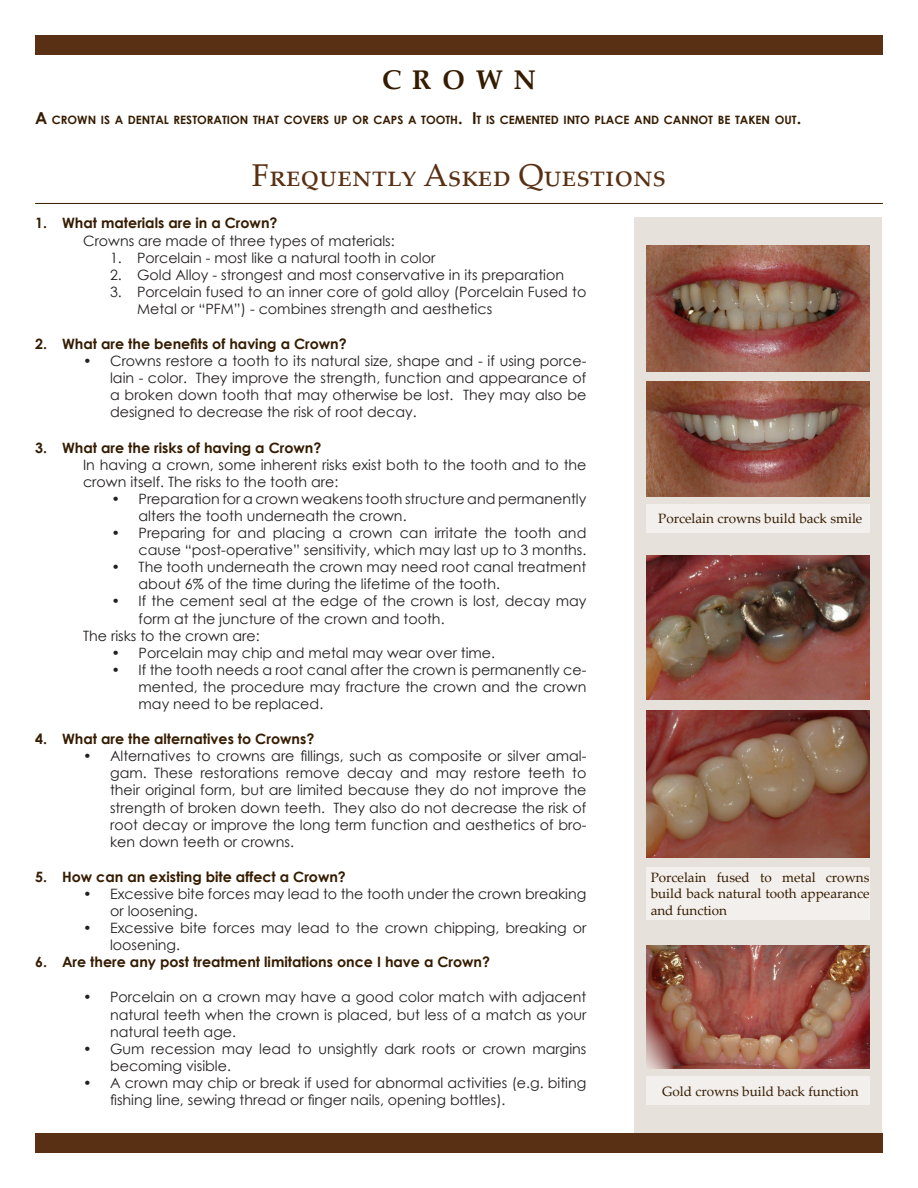
<style>
.page{position:relative;width:918px;height:1188px;background:#fff}
.page>*{position:absolute;margin:0;border:0;box-sizing:border-box;transform-origin:0 0}
.Paragraph_Style_3{font:31.5px "Palatino Linotype";color:#593013}
.t1{font:700 27px "Palatino Linotype";letter-spacing:.4em;color:#351c00}
.t2{font:14.25px/17.1px "Century Gothic";color:#231f20}
.t3{font:700 14.25px "Century Gothic";color:#351c00}
.t4{font:13.5px/16.2px "Palatino Linotype";color:#351c00;text-align:justify}
.t5{font:700 11.55px "Century Gothic";color:#351c00}
.s1{font-size:16.5px}
</style>
<div class="page">
<div style="left:35px;top:1133px;width:848px;height:20px;background:#593013"></div>
<div style="left:35px;top:35px;width:848px;height:20px;background:#593013"></div>
<div style="left:635px;top:218px;width:247px;height:915px;background:#e6e2db"></div>
<img style="left:646px;top:246px;width:224px;height:125px">
<img style="left:646px;top:382px;width:224px;height:114px">
<img style="left:646px;top:555px;width:224px;height:145px">
<img style="left:646px;top:710px;width:224px;height:148px">
<img style="left:647px;top:946px;width:223px;height:123px">
<div style="left:646px;top:504px;width:224px;height:29px;background:#f2efec"></div>
<div style="left:646px;top:867px;width:224px;height:53px;background:#f2efec"></div>
<div style="left:646px;top:1076px;width:224px;height:29px;background:#f2efec"></div>
<hr style="left:35px;top:203px;width:848px;height:1px;background:#351c00">
<p class="t1" style="left:382px;top:60px;width:155px">CROWN</p>
<p class="t5" style="left:35px;top:111px;width:768px"><span class="s1">A</span> CROWN IS A DENTAL RESTORATION THAT COVERS UP OR CAPS A TOOTH<span class="s1">. I</span>T IS CEMENTED INTO PLACE AND CANNOT BE TAKEN OUT<span class="s1">.</span></p>
<p class="Paragraph_Style_3" style="left:252px;top:153px;width:416px">Frequently Asked Questions</p>
<p class="t3" style="left:35px;top:212px;width:244px">1. What materials are in a Crown?</p>
<p class="t2" style="left:83px;top:232px;width:313px">Crowns are made of three types of materials:</p>
<p class="t2" style="left:110px;top:249px;width:327px">1. Porcelain - most like a natural tooth in color</p>
<p class="t2" style="left:110px;top:266px;width:455px">2. Gold Alloy - strongest and most conservative in its preparation</p>
<p class="t2" style="left:137px;top:283px;width:451px;text-indent:-27px">3. Porcelain fused to an inner core of gold alloy (Porcelain Fused to<br>Metal or “PFM”) - combines strength and aesthetics</p>
<p class="t3" style="left:35px;top:333px;width:313px">2. What are the benefits of having a Crown?</p>
<p class="t2" style="left:110px;top:352px;width:478px;text-align:justify;text-indent:-27px">• Crowns restore a tooth to its natural size, shape and - if using porce&shy;lain - color. They improve the strength, function and appearance of a broken down tooth that may otherwise be lost. They may also be designed to decrease the risk of root decay.</p>
<p class="t3" style="left:35px;top:437px;width:288px">3. What are the risks of having a Crown?</p>
<p class="t2" style="left:83px;top:456px;width:505px">In having a crown, some inherent risks exist both to the tooth and to the crown itself. The risks to the tooth are:</p>
<p class="t2" style="left:139px;top:490px;width:449px;text-indent:-27px">• Preparation for a crown weakens tooth structure and permanently alters the tooth underneath the crown.</p>
<p class="t2" style="left:112px;top:524px;width:476px;text-align:right">• Preparing for and placing a crown can irritate the tooth and cause “post-operative” sensitivity, which may last up to 3 months.</p>
<p class="t2" style="left:139px;top:558px;width:449px;text-indent:-27px">• The tooth underneath the crown may need root canal treatment about 6% of the time during the lifetime of the tooth.</p>
<p class="t2" style="left:139px;top:593px;width:449px;text-indent:-27px">• If the cement seal at the edge of the crown is lost, decay may form at the juncture of the crown and tooth.</p>
<p class="t2" style="left:83px;top:627px;width:178px">The risks to the crown are:</p>
<p class="t2" style="left:112px;top:644px;width:385px">• Porcelain may chip and metal may wear over time.</p>
<p class="t2" style="left:139px;top:661px;width:449px;text-align:justify;text-indent:-27px">• If the tooth needs a root canal after the crown is permanently ce&shy;mented, the procedure may fracture the crown and the crown may need to be replaced.</p>
<p class="t3" style="left:35px;top:728px;width:281px">4. What are the alternatives to Crowns?</p>
<p class="t2" style="left:110px;top:747px;width:478px;text-align:justify;text-indent:-27px">• Alternatives to crowns are fillings, such as composite or silver amal&shy;gam. These restorations remove decay and may restore teeth to their original form, but are limited because they do not improve the strength of broken down teeth. They also do not decrease the risk of root decay or improve the long term function and aesthetics of bro&shy;ken down teeth or crowns.</p>
<p class="t3" style="left:35px;top:866px;width:312px">5. How can an existing bite affect a Crown?</p>
<p class="t2" style="left:110px;top:885px;width:478px;text-indent:-27px">• Excessive bite forces may lead to the tooth under the crown breaking or loosening.</p>
<p class="t2" style="left:110px;top:919px;width:478px;text-indent:-27px">• Excessive bite forces may lead to the crown chipping, breaking or loosening.</p>
<p class="t3" style="left:35px;top:951px;width:457px">6. Are there any post treatment limitations once I have a Crown?</p>
<p class="t2" style="left:110px;top:989px;width:478px;text-align:justify;text-indent:-27px">• Porcelain on a crown may have a good color match with adjacent natural teeth when the crown is placed, but less of a match as your natural teeth age.</p>
<p class="t2" style="left:110px;top:1040px;width:478px;text-indent:-27px">• Gum recession may lead to unsightly dark roots or crown margins becoming visible.</p>
<p class="t2" style="left:110px;top:1074px;width:478px;text-indent:-27px">• A crown may chip or break if used for abnormal activities (e.g. biting fishing line, sewing thread or finger nails, opening bottles).</p>
<p class="t4" style="left:658px;top:510px;width:206px">Porcelain crowns build back smile</p>
<p class="t4" style="left:651px;top:869px;width:220px">Porcelain fused to metal crowns build back natural tooth appearance and function</p>
<p class="t4" style="left:662px;top:1083px;width:198px">Gold crowns build back function</p>
</div>
